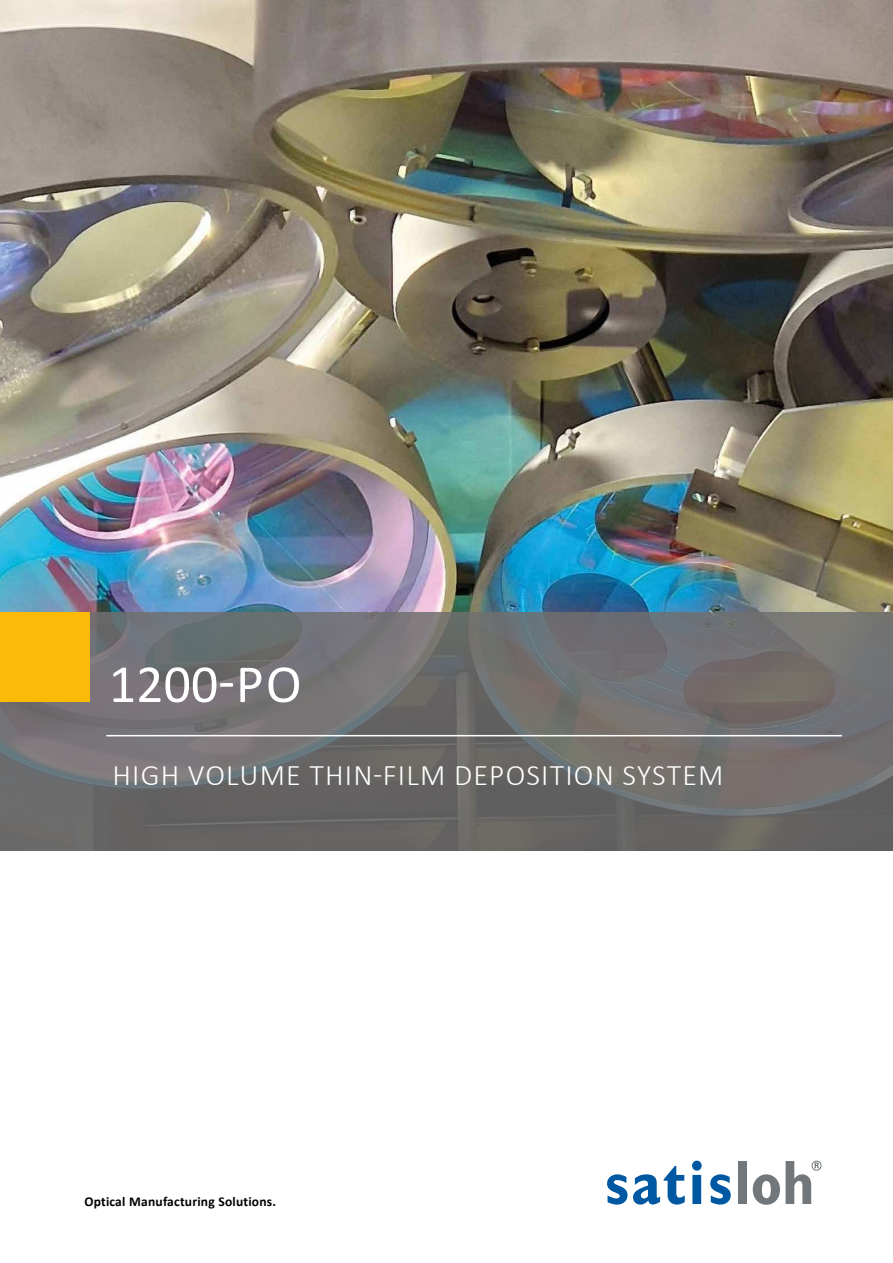
<style>
.page{position:relative;width:893px;height:1263px;background:#fff}
.page>*{position:absolute;margin:0;border:0;box-sizing:border-box;transform-origin:0 0}
.t1{font:54px "Calibri";color:#fff}
.t2{font:300 30px "Calibri";letter-spacing:.04em;color:#fff}
.t3{font:700 13.5px "Calibri";letter-spacing:.015em;color:#000}
</style>
<div class="page">
<img style="left:0;top:0;width:893px;height:612px">
<svg style="left:0;top:612px;width:893px;height:238px;background:#6e6d6d"></svg>
<div style="left:0;top:612px;width:89px;height:90px;background:#fbba07"></div>
<hr style="left:106px;top:735px;width:736px;height:1px;background:#fff">
<svg style="left:607px;top:1174px;width:20px;height:30px"></svg>
<svg style="left:633px;top:1166px;width:52px;height:38px"></svg>
<svg style="left:692px;top:1161px;width:10px;height:43px"></svg>
<svg style="left:710px;top:1174px;width:21px;height:30px"></svg>
<div style="left:738px;top:1161px;width:9px;height:43px;background:#71777a"></div>
<svg style="left:753px;top:1174px;width:27px;height:31px"></svg>
<svg style="left:786px;top:1161px;width:33px;height:43px"></svg>
<div style="left:811px;top:1161px;width:10px;height:10px;border:1px solid #71777a;border-radius:50%"></div>
<h1 class="t1" style="left:109px;top:646px;width:194px">1200-PO</h1>
<p class="t2" style="left:113px;top:756px;width:613px">HIGH VOLUME THIN-FILM DEPOSITION SYSTEM</p>
<p class="t3" style="left:84px;top:1191px;width:193px">Optical Manufacturing Solutions.</p>
</div>
